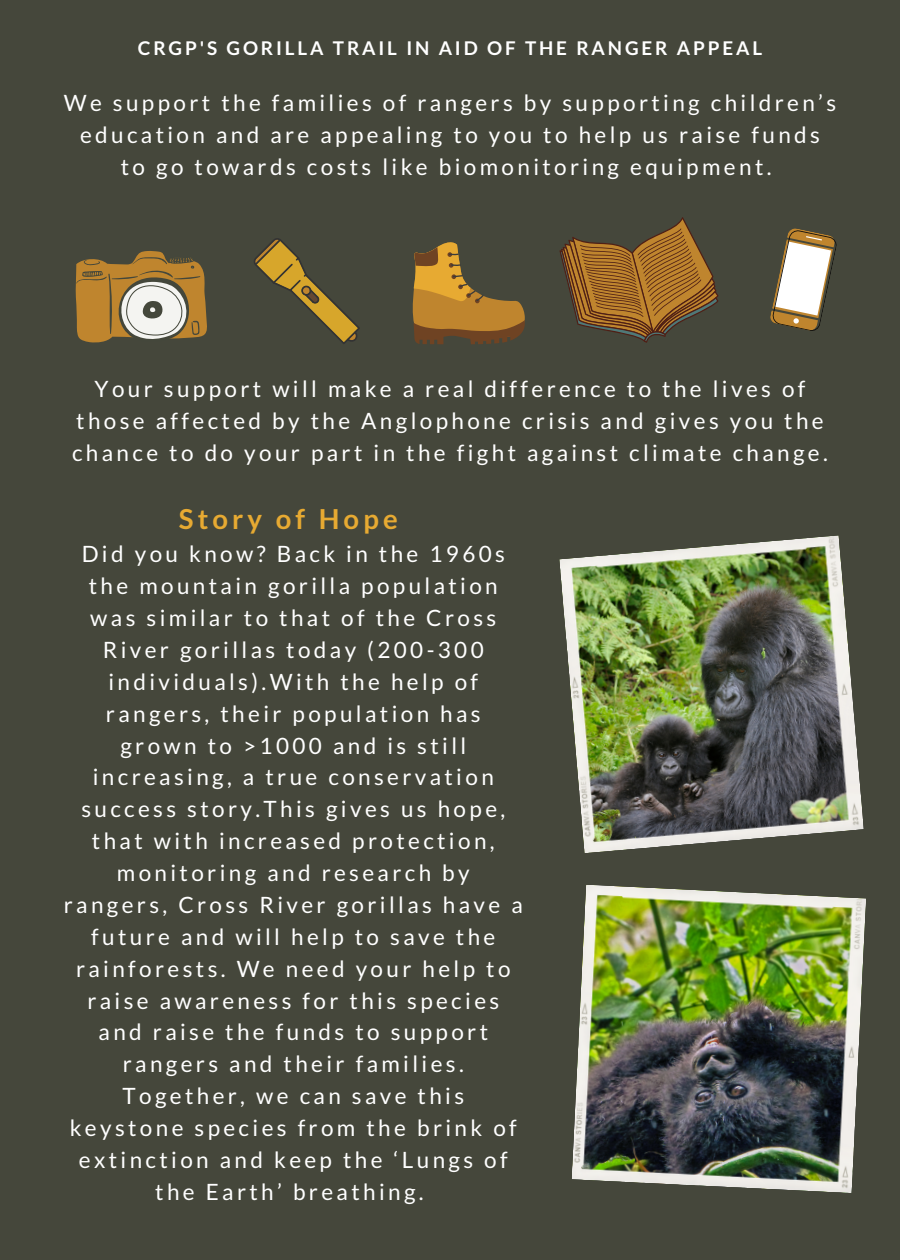
<style>
.page{position:relative;width:900px;height:1260px;background:#45473b}
.page>*{position:absolute;margin:0;border:0;box-sizing:border-box;transform-origin:0 0}
.t1{font:700 27.5px "Lato";letter-spacing:.15em;color:#e7aa32}
.t2{font:22.5px/32px "Lato";letter-spacing:.15em;color:#fff;text-align:center}
.t3{font:700 19px "Lato";letter-spacing:.15em;color:#fff}
</style>
<div class="page">
<svg style="left:76px;top:251px;width:131px;height:92px"></svg>
<svg style="left:770px;top:228px;width:67px;height:103px"></svg>
<svg style="left:559px;top:217px;width:159px;height:126px"></svg>
<svg style="left:254px;top:238px;width:106px;height:106px"></svg>
<svg style="left:412px;top:242px;width:113px;height:102px"></svg>
<img style="left:559px;top:535px;width:305px;height:318px">
<img style="left:572px;top:885px;width:294px;height:308px">
<p class="t3" style="left:138px;top:36px;width:626px">CRGP'S GORILLA TRAIL IN AID OF THE RANGER APPEAL</p>
<p class="t2" style="left:64px;top:87px;width:774px">We support the families of rangers by supporting children’s education and are appealing to you to help us raise funds<br>to go towards costs like biomonitoring equipment.</p>
<p class="t2" style="left:72px;top:373px;width:757px">Your support will make a real difference to the lives of those affected by the Anglophone crisis and gives you the chance to do your part in the fight against climate change.</p>
<p class="t1" style="left:179px;top:501px;width:220px">Story of Hope</p>
<p class="t2" style="left:64px;top:538px;width:461px">Did you know? Back in the 1960s the mountain gorilla population was similar to that of the Cross<br>River gorillas today (200-300 individuals).With the help of rangers, their population has<br>grown to &gt;1000 and is still increasing, a true conservation success story.This gives us hope, that with increased protection, monitoring and research by rangers, Cross River gorillas have a future and will help to save the rainforests. We need your help to raise awareness for this species and raise the funds to support rangers and their families.<br>Together, we can save this keystone species from the brink of extinction and keep the ‘Lungs of the Earth’ breathing.</p>
</div>
